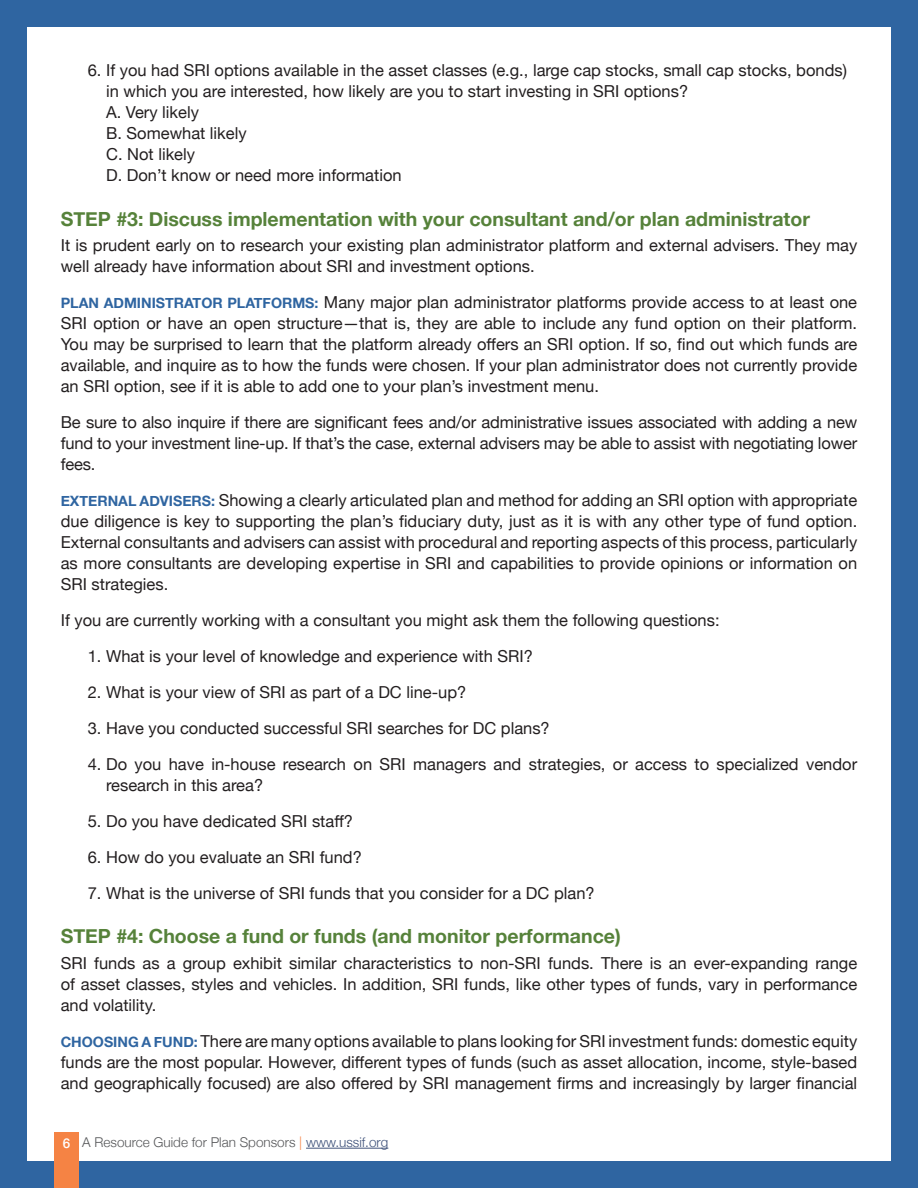
<style>
.page{position:relative;width:918px;height:1188px;background:#2f65a1}
.page>*{position:absolute;margin:0;border:0;box-sizing:border-box;transform-origin:0 0}
.t1{font:700 19.5px "Helvetica Neue";color:#56823a}
.t2{font:16.5px/21px "Helvetica Neue";color:#231f20;text-align:justify}
.t3{font:300 13.5px "Helvetica Neue";color:#57585a}
.s1{font-weight:700;font-size:14.25px;color:#2f65a1}
.s2{font-weight:500;color:#fff}
.s3{color:#f58344}
.s4{color:#40537b}
</style>
<div class="page">
<div style="left:27px;top:27px;width:864px;height:1134px;background:#fff"></div>
<hr style="left:306px;top:1148px;width:82px;height:1px;background:#40537b">
<div style="left:55px;top:1132px;width:24px;height:56px;background:#f58344"></div>
<p class="t2" style="left:106px;top:60px;width:742px;text-align:left;text-indent:-18px">6. If you had SRI options available in the asset classes (e.g., large cap stocks, small cap stocks, bonds) in which you are interested, how likely are you to start investing in SRI options?<br>A. Very likely<br>B. Somewhat likely<br>C. Not likely<br>D. Don’t know or need more information</p>
<p class="t1" style="left:61px;top:207px;width:751px">STEP #3: Discuss implementation with your consultant and/or plan administrator</p>
<p class="t2" style="left:61px;top:235px;width:798px">It is prudent early on to research your existing plan administrator platform and external advisers. They may well already have information about SRI and investment options.</p>
<p class="t2" style="left:61px;top:292px;width:798px"><span class="s1">PLAN ADMINISTRATOR PLATFORMS:</span> Many major plan administrator platforms provide access to at least one SRI option or have an open structure—that is, they are able to include any fund option on their platform.<br>You may be surprised to learn that the platform already offers an SRI option. If so, find out which funds are available, and inquire as to how the funds were chosen. If your plan administrator does not currently provide an SRI option, see if it is able to add one to your plan’s investment menu.</p>
<p class="t2" style="left:61px;top:412px;width:798px">Be sure to also inquire if there are significant fees and/or administrative issues associated with adding a new fund to your investment line-up. If that’s the case, external advisers may be able to assist with negotiating lower fees.</p>
<p class="t2" style="left:61px;top:490px;width:798px"><span class="s1">EXTERNAL ADVISERS:</span> Showing a clearly articulated plan and method for adding an SRI option with appropriate due diligence is key to supporting the plan’s fiduciary duty, just as it is with any other type of fund option.<br>External consultants and advisers can assist with procedural and reporting aspects of this process, particularly as more consultants are developing expertise in SRI and capabilities to provide opinions or information on SRI strategies.</p>
<p class="t2" style="left:61px;top:610px;width:660px">If you are currently working with a consultant you might ask them the following questions:</p>
<p class="t2" style="left:88px;top:646px;width:447px">1. What is your level of knowledge and experience with SRI?</p>
<p class="t2" style="left:88px;top:682px;width:380px">2. What is your view of SRI as part of a DC line-up?</p>
<p class="t2" style="left:88px;top:718px;width:464px">3. Have you conducted successful SRI searches for DC plans?</p>
<p class="t2" style="left:106px;top:754px;width:753px;text-indent:-18px">4. Do you have in-house research on SRI managers and strategies, or access to specialized vendor research in this area?</p>
<p class="t2" style="left:88px;top:811px;width:267px">5. Do you have dedicated SRI staff?</p>
<p class="t2" style="left:88px;top:847px;width:276px">6. How do you evaluate an SRI fund?</p>
<p class="t2" style="left:88px;top:883px;width:509px">7. What is the universe of SRI funds that you consider for a DC plan?</p>
<p class="t1" style="left:61px;top:924px;width:562px">STEP #4: Choose a fund or funds (and monitor performance)</p>
<p class="t2" style="left:61px;top:952px;width:798px">SRI funds as a group exhibit similar characteristics to non-SRI funds. There is an ever-expanding range of asset classes, styles and vehicles. In addition, SRI funds, like other types of funds, vary in performance and volatility.</p>
<p class="t2" style="left:61px;top:1030px;width:798px"><span class="s1">CHOOSING A FUND:</span> There are many options available to plans looking for SRI investment funds: domestic equity funds are the most popular. However, different types of funds (such as asset allocation, income, style-based and geographically focused) are also offered by SRI management firms and increasingly by larger financial</p>
<p class="t3" style="left:63px;top:1134px;width:327px"><span class="s2">6</span> A Resource Guide for Plan Sponsors <span class="s3">|</span> <span class="s4">www.ussif.org</span></p>
</div>
